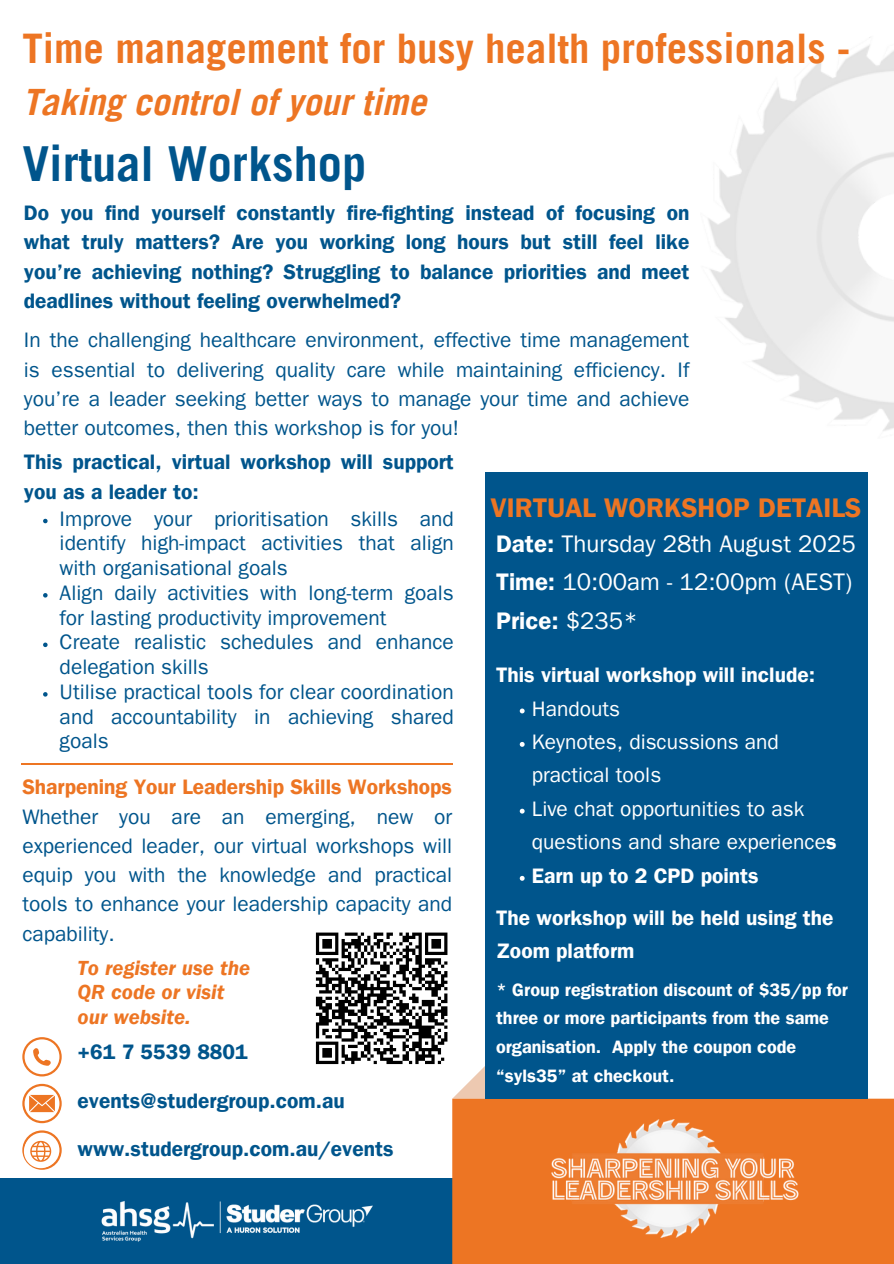
<style>
.page{position:relative;width:894px;height:1264px;background:#fff}
.page>*{position:absolute;margin:0;border:0;box-sizing:border-box;transform-origin:0 0}
.t1{font:700 48.3px "Trade Gothic LT Pro";color:#00558c}
.t2{font:700 40.8px "Trade Gothic LT Pro";color:#ed7523}
.t3{font:italic 700 36.3px "Trade Gothic LT Pro";color:#ed7523}
.t4{font:27px "Franklin Gothic LT Pro Dm";color:#ed7523}
.t5{font:24px/38.2px "Franklin Gothic LT Pro";color:#fff}
.t6{font:21px/29.2px "Franklin Gothic LT Pro";color:#00558c;text-align:justify}
.t7{font:21px/29.2px "Franklin Gothic LT Pro Dm";color:#00558c}
.t8{font:21px/33.5px "Franklin Gothic LT Pro";color:#fff}
.t9{font:21px/33.5px "Franklin Gothic LT Pro Dm";color:#fff}
.t10{font:21px/24.8px "Franklin Gothic LT Pro Dm It";color:#ed7523}
.t11{font:18px/28.5px "Franklin Gothic LT Pro Dm";color:#fff}
.s1{font-family:"Franklin Gothic LT Pro Dm";color:#ed7523}
.s2{font-family:"Franklin Gothic LT Pro Dm"}
</style>
<div class="page">
<div style="left:0;top:1178px;width:893px;height:85px;background:#00558c"></div>
<div style="left:452px;top:1098px;width:441px;height:165px;background:#ed7523"></div>
<svg style="left:22px;top:1130px;width:40px;height:39px"></svg>
<svg style="left:22px;top:1083px;width:40px;height:40px"></svg>
<img style="left:101px;top:1201px;width:271px;height:41px">
<div style="left:484px;top:472px;width:383px;height:626px;background:#00558c"></div>
<img style="left:708px;top:37px;width:185px;height:394px">
<svg style="left:43px;top:519px;width:5px;height:4px"></svg>
<svg style="left:43px;top:593px;width:5px;height:4px"></svg>
<svg style="left:43px;top:642px;width:5px;height:5px"></svg>
<svg style="left:43px;top:692px;width:5px;height:4px"></svg>
<hr style="left:21px;top:763px;width:431px;height:2px;background:#ed7523">
<svg style="left:22px;top:1037px;width:40px;height:39px"></svg>
<img style="left:535px;top:1119px;width:281px;height:118px">
<svg style="left:519px;top:708px;width:5px;height:5px"></svg>
<svg style="left:519px;top:742px;width:5px;height:4px"></svg>
<svg style="left:519px;top:808px;width:5px;height:5px"></svg>
<svg style="left:519px;top:875px;width:5px;height:5px"></svg>
<svg style="left:315px;top:931px;width:170px;height:167px"></svg>
<h6 class="t2" style="left:22px;top:34px;width:829px">Time management for busy health professionals -</h6>
<h6 class="t3" style="left:22px;top:89px;width:405px">Taking control of your time</h6>
<p class="t1" style="left:22px;top:146px;width:345px">Virtual Workshop</p>
<p class="t7" style="left:24px;top:202px;width:666px;text-align:justify">Do you find yourself constantly fire-fighting instead of focusing on what truly matters? Are you working long hours but still feel like you’re achieving nothing? Struggling to balance priorities and meet deadlines without feeling overwhelmed?</p>
<h6 class="t6" style="left:24px;top:329px;width:666px">In the challenging healthcare environment, effective time management is essential to delivering quality care while maintaining efficiency. If you’re a leader seeking better ways to manage your time and achieve better outcomes, then this workshop is for you!</h6>
<h2 class="t7" style="left:24px;top:450px;width:431px">This practical, virtual workshop will support you as a leader to:</h2>
<h1 class="t6" style="left:60px;top:509px;width:395px;line-height:24.8px">Improve your prioritisation skills and identify high-impact activities that align with organisational goals</h1>
<p class="t6" style="left:60px;top:583px;width:395px;line-height:24.8px">Align daily activities with long-term goals for lasting productivity improvement</p>
<h5 class="t6" style="left:60px;top:633px;width:395px;line-height:24.8px">Create realistic schedules and enhance delegation skills</h5>
<h6 class="t6" style="left:60px;top:682px;width:395px;line-height:24.8px">Utilise practical tools for clear coordination and accountability in achieving shared goals</h6>
<p class="t6" style="left:22px;top:775px;width:431px"><span class="s1">Sharpening Your Leadership Skills Workshops </span>Whether you are an emerging, new or experienced leader, our virtual workshops will equip you with the knowledge and practical tools to enhance your leadership capacity and capability.</p>
<p class="t10" style="left:78px;top:958px;width:174px">To register use the<br>QR code or visit our website.</p>
<p class="t7" style="left:78px;top:1040px;width:172px">+61 7 5539 8801</p>
<p class="t7" style="left:78px;top:1089px;width:268px">events@studergroup.com.au</p>
<p class="t7" style="left:78px;top:1137px;width:317px">www.studergroup.com.au/events</p>
<h3 class="t4" style="left:490px;top:498px;width:372px">VIRTUAL WORKSHOP DETAILS</h3>
<h4 class="t5" style="left:496px;top:528px;width:361px"><span class="s2">Date:</span> Thursday 28th August 2025<br><span class="s2">Time:</span> 10:00am - 12:00pm (AEST)<br><span class="s2">Price:</span> $235*</h4>
<h5 class="t9" style="left:496px;top:661px;width:320px">This virtual workshop will include:</h5>
<p class="t8" style="left:531px;top:695px;width:90px">Handouts</p>
<p class="t8" style="left:531px;top:728px;width:248px">Keynotes, discussions and practical tools</p>
<p class="t8" style="left:531px;top:795px;width:306px">Live chat opportunities to ask questions and share experience<span class="s2">s</span></p>
<p class="t9" style="left:531px;top:862px;width:228px">Earn up to 2 CPD points</p>
<h5 class="t9" style="left:496px;top:904px;width:339px">The workshop will be held using the<br>Zoom platform</h5>
<p class="t11" style="left:496px;top:978px;width:353px">* Group registration discount of $35/pp for three or more participants from the same organisation. Apply the coupon code “syls35” at checkout.</p>
</div>
